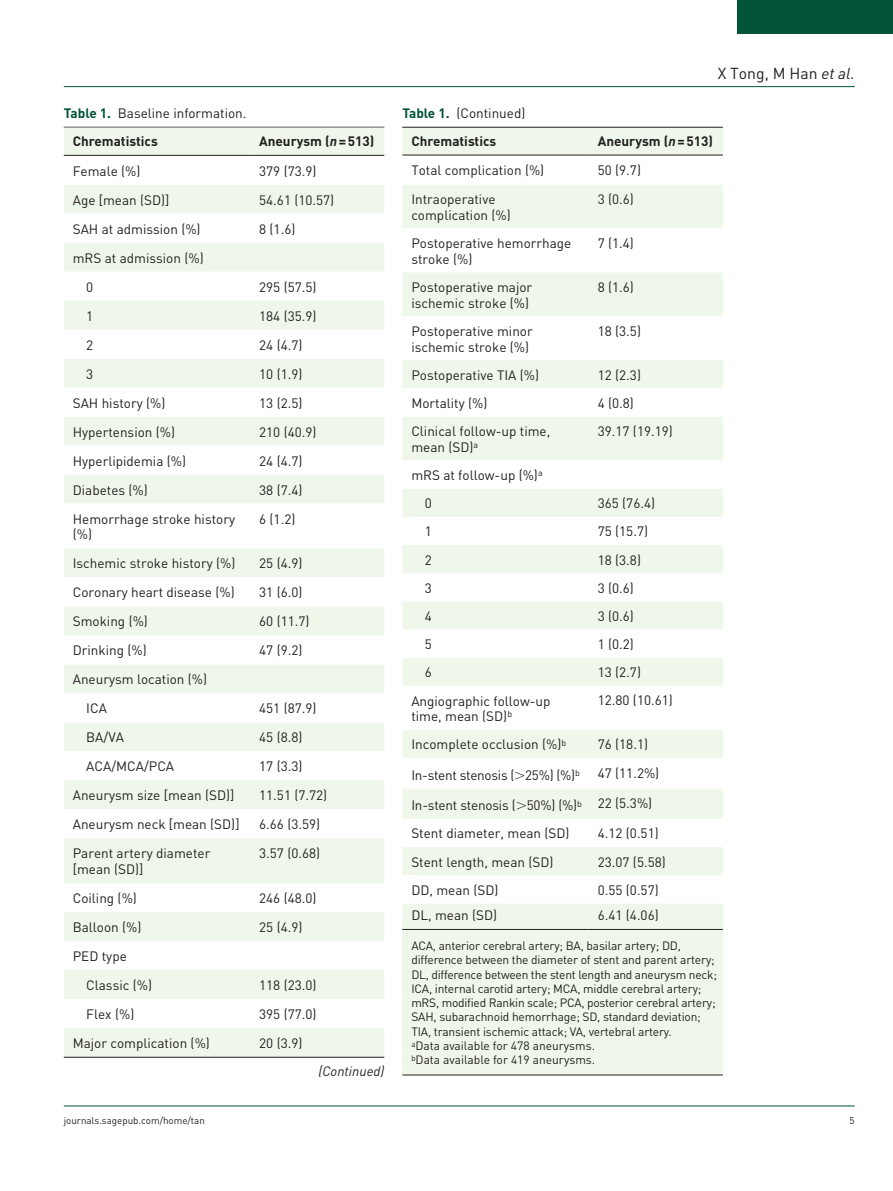
<style>
.page{position:relative;width:893px;height:1191px;background:#fff}
.page>*{position:absolute;margin:0;border:0;box-sizing:border-box;transform-origin:0 0}
.t1{font:15.75px "DIN";color:#231f20}
.t2{font:13.5px/15.8px "DIN";color:#231f20}
.t3{font:700 13.5px "DIN";color:#231f20}
.t4{font:13.5px "DIN";letter-spacing:-.02em;color:#231f20}
.t5{font:italic 13.5px "DIN";color:#231f20}
.t6{font:12px/14.2px "DIN";letter-spacing:-.015em;color:#231f20}
.t7{font:9.75px "DIN";color:#231f20}
.s1{font-weight:700;color:#015436}
.s2{font-weight:700}
.s3{font-style:italic}
</style>
<div class="page">
<hr style="left:64px;top:86px;width:791px;height:1px;background:#015436">
<hr style="left:64px;top:1105px;width:791px;height:1px;background:#015436">
<div style="left:738px;top:0;width:155px;height:34px;background:#015436"></div>
<div style="left:402px;top:921px;width:321px;height:153px;background:#eff7ea"></div>
<hr style="left:64px;top:127px;width:320px;height:1px;background:#231f20">
<div style="left:64px;top:128px;width:320px;height:928px;background:#eff7ea"></div>
<svg style="left:64px;top:156px;width:320px;height:872px"></svg>
<hr style="left:64px;top:155px;width:186px;height:1px;background:#231f20">
<hr style="left:250px;top:155px;width:134px;height:1px;background:#231f20">
<hr style="left:402px;top:1074px;width:321px;height:1px;background:#231f20">
<div style="left:402px;top:128px;width:321px;height:801px;background:#eff7ea"></div>
<svg style="left:402px;top:156px;width:321px;height:747px"></svg>
<hr style="left:402px;top:155px;width:187px;height:1px;background:#231f20">
<hr style="left:589px;top:155px;width:134px;height:1px;background:#231f20">
<hr style="left:402px;top:929px;width:187px;height:1px;background:#231f20">
<hr style="left:589px;top:929px;width:134px;height:1px;background:#231f20">
<hr style="left:402px;top:127px;width:321px;height:1px;background:#231f20">
<hr style="left:64px;top:1056px;width:320px;height:1px;background:#231f20">
<svg style="left:515px;top:771px;width:9px;height:8px"></svg>
<svg style="left:517px;top:802px;width:9px;height:8px"></svg>
<p class="t2" style="left:73px;top:98px;width:175px;line-height:28.5px;text-indent:-9px"><span class="s1">Table 1.</span> Baseline information.<br><span class="s2">Chrematistics</span></p>
<p class="t3" style="left:259px;top:133px;width:117px">Aneurysm (<span class="s3">n</span>=513)</p>
<p class="t2" style="left:73px;top:163px;width:69px">Female (%)</p>
<p class="t2" style="left:259px;top:163px;width:59px">379 (73.9)</p>
<p class="t2" style="left:73px;top:192px;width:98px">Age [mean (SD)]</p>
<p class="t2" style="left:259px;top:192px;width:77px">54.61 (10.57)</p>
<p class="t2" style="left:73px;top:221px;width:129px">SAH at admission (%)</p>
<p class="t2" style="left:259px;top:221px;width:38px">8 (1.6)</p>
<p class="t2" style="left:86px;top:243px;width:119px;line-height:29px;text-indent:-14px">mRS at admission (%)<br>0</p>
<p class="t2" style="left:259px;top:279px;width:59px">295 (57.5)</p>
<p class="t2" style="left:86px;top:308px;width:9px">1</p>
<p class="t2" style="left:259px;top:308px;width:59px">184 (35.9)</p>
<p class="t2" style="left:86px;top:337px;width:9px">2</p>
<p class="t2" style="left:259px;top:337px;width:45px">24 (4.7)</p>
<p class="t2" style="left:86px;top:366px;width:9px">3</p>
<p class="t2" style="left:259px;top:366px;width:45px">10 (1.9)</p>
<p class="t2" style="left:73px;top:395px;width:94px">SAH history (%)</p>
<p class="t2" style="left:259px;top:395px;width:45px">13 (2.5)</p>
<p class="t2" style="left:73px;top:424px;width:104px">Hypertension (%)</p>
<p class="t2" style="left:259px;top:424px;width:59px">210 (40.9)</p>
<p class="t2" style="left:73px;top:452px;width:115px">Hyperlipidemia (%)</p>
<p class="t2" style="left:259px;top:452px;width:45px">24 (4.7)</p>
<p class="t2" style="left:73px;top:481px;width:77px">Diabetes (%)</p>
<p class="t2" style="left:259px;top:481px;width:45px">38 (7.4)</p>
<p class="t2" style="left:73px;top:510px;width:164px">Hemorrhage stroke history (%)</p>
<p class="t2" style="left:259px;top:510px;width:38px">6 (1.2)</p>
<p class="t2" style="left:73px;top:555px;width:164px">Ischemic stroke history (%)</p>
<p class="t2" style="left:259px;top:555px;width:45px">25 (4.9)</p>
<p class="t2" style="left:73px;top:584px;width:163px">Coronary heart disease (%)</p>
<p class="t2" style="left:259px;top:584px;width:45px">31 (6.0)</p>
<p class="t2" style="left:73px;top:613px;width:77px">Smoking (%)</p>
<p class="t2" style="left:259px;top:613px;width:52px">60 (11.7)</p>
<p class="t2" style="left:73px;top:642px;width:75px">Drinking (%)</p>
<p class="t2" style="left:259px;top:642px;width:45px">47 (9.2)</p>
<p class="t2" style="left:86px;top:665px;width:122px;line-height:29px;text-indent:-14px">Aneurysm location (%)<br>ICA</p>
<p class="t2" style="left:259px;top:700px;width:59px">451 (87.9)</p>
<p class="t2" style="left:86px;top:729px;width:39px">BA/VA</p>
<p class="t2" style="left:259px;top:729px;width:45px">45 (8.8)</p>
<p class="t2" style="left:86px;top:758px;width:89px">ACA/MCA/PCA</p>
<p class="t2" style="left:259px;top:758px;width:45px">17 (3.3)</p>
<p class="t2" style="left:73px;top:787px;width:163px">Aneurysm size [mean (SD)]</p>
<p class="t2" style="left:259px;top:787px;width:70px">11.51 (7.72)</p>
<p class="t2" style="left:73px;top:816px;width:168px">Aneurysm neck [mean (SD)]</p>
<p class="t2" style="left:259px;top:816px;width:62px">6.66 (3.59)</p>
<p class="t2" style="left:73px;top:845px;width:139px">Parent artery diameter [mean (SD)]</p>
<p class="t2" style="left:259px;top:845px;width:62px">3.57 (0.68)</p>
<p class="t2" style="left:73px;top:890px;width:66px">Coiling (%)</p>
<p class="t2" style="left:259px;top:890px;width:59px">246 (48.0)</p>
<p class="t2" style="left:73px;top:919px;width:70px">Balloon (%)</p>
<p class="t2" style="left:259px;top:919px;width:45px">25 (4.9)</p>
<p class="t2" style="left:86px;top:941px;width:67px;line-height:29px;text-indent:-14px">PED type<br>Classic (%)</p>
<p class="t2" style="left:259px;top:977px;width:59px">118 (23.0)</p>
<p class="t2" style="left:86px;top:1006px;width:50px">Flex (%)</p>
<p class="t2" style="left:259px;top:1006px;width:59px">395 (77.0)</p>
<p class="t2" style="left:73px;top:1035px;width:139px">Major complication (%)</p>
<p class="t2" style="left:259px;top:1035px;width:45px">20 (3.9)</p>
<p class="t5" style="left:319px;top:1062px;width:67px">(Continued)</p>
<p class="t2" style="left:402px;top:105px;width:125px"><span class="s1">Table 1.</span> (Continued)</p>
<p class="t1" style="left:718px;top:63px;width:138px">X Tong, M Han <span class="s3">et al.</span></p>
<p class="t3" style="left:411px;top:132px;width:87px">Chrematistics</p>
<p class="t3" style="left:598px;top:132px;width:117px">Aneurysm (<span class="s3">n</span>=513)</p>
<p class="t2" style="left:411px;top:162px;width:134px">Total complication (%)</p>
<p class="t2" style="left:598px;top:162px;width:45px">50 (9.7)</p>
<p class="t2" style="left:411px;top:191px;width:101px">Intraoperative complication (%)</p>
<p class="t2" style="left:598px;top:191px;width:38px">3 (0.6)</p>
<p class="t2" style="left:411px;top:235px;width:162px">Postoperative hemorrhage stroke (%)</p>
<p class="t2" style="left:598px;top:235px;width:38px">7 (1.4)</p>
<p class="t2" style="left:411px;top:279px;width:122px">Postoperative major ischemic stroke (%)</p>
<p class="t2" style="left:598px;top:279px;width:38px">8 (1.6)</p>
<p class="t2" style="left:411px;top:323px;width:123px">Postoperative minor ischemic stroke (%)</p>
<p class="t2" style="left:598px;top:323px;width:45px">18 (3.5)</p>
<p class="t2" style="left:411px;top:367px;width:129px">Postoperative TIA (%)</p>
<p class="t2" style="left:598px;top:367px;width:45px">12 (2.3)</p>
<p class="t2" style="left:411px;top:395px;width:78px">Mortality (%)</p>
<p class="t2" style="left:598px;top:395px;width:38px">4 (0.8)</p>
<p class="t2" style="left:411px;top:423px;width:140px">Clinical follow-up time, mean (SD)<sup>a</sup></p>
<p class="t2" style="left:598px;top:423px;width:77px">39.17 (19.19)</p>
<p class="t2" style="left:425px;top:461px;width:119px;line-height:28.2px;text-indent:-14px">mRS at follow-up (%)<sup>a<br></sup>0</p>
<p class="t2" style="left:598px;top:495px;width:59px">365 (76.4)</p>
<p class="t2" style="left:425px;top:523px;width:9px">1</p>
<p class="t2" style="left:598px;top:523px;width:52px">75 (15.7)</p>
<p class="t2" style="left:425px;top:551px;width:9px">2</p>
<p class="t2" style="left:598px;top:551px;width:45px">18 (3.8)</p>
<p class="t2" style="left:425px;top:580px;width:9px">3</p>
<p class="t2" style="left:598px;top:580px;width:38px">3 (0.6)</p>
<p class="t2" style="left:425px;top:608px;width:9px">4</p>
<p class="t2" style="left:598px;top:608px;width:38px">3 (0.6)</p>
<p class="t2" style="left:425px;top:636px;width:9px">5</p>
<p class="t2" style="left:598px;top:636px;width:38px">1 (0.2)</p>
<p class="t2" style="left:425px;top:664px;width:9px">6</p>
<p class="t2" style="left:598px;top:664px;width:45px">13 (2.7)</p>
<p class="t2" style="left:411px;top:692px;width:141px">Angiographic follow-up time, mean (SD)<sup>b</sup></p>
<p class="t2" style="left:598px;top:692px;width:77px">12.80 (10.61)</p>
<p class="t2" style="left:411px;top:736px;width:156px">Incomplete occlusion (%)<sup>b</sup></p>
<p class="t2" style="left:598px;top:736px;width:52px">76 (18.1)</p>
<p class="t4" style="left:411px;top:766px;width:170px">In-stent stenosis ( 25%) (%)<sup>b</sup></p>
<p class="t2" style="left:598px;top:764px;width:63px">47 (11.2%)</p>
<p class="t2" style="left:411px;top:791px;width:242px;line-height:28.2px">In-stent stenosis ( 50%) (%)<sup>b</sup> 22 (5.3%)<br>Stent diameter, mean (SD)</p>
<p class="t2" style="left:598px;top:825px;width:62px">4.12 (0.51)</p>
<p class="t2" style="left:411px;top:853px;width:144px">Stent length, mean (SD)</p>
<p class="t2" style="left:598px;top:853px;width:70px">23.07 (5.58)</p>
<p class="t2" style="left:411px;top:882px;width:89px">DD, mean (SD)</p>
<p class="t2" style="left:598px;top:882px;width:62px">0.55 (0.57)</p>
<p class="t2" style="left:411px;top:907px;width:87px">DL, mean (SD)</p>
<p class="t2" style="left:598px;top:907px;width:62px">6.41 (4.06)</p>
<p class="t6" style="left:411px;top:938px;width:307px">ACA, anterior cerebral artery; BA, basilar artery; DD, difference between the diameter of stent and parent artery; DL, difference between the stent length and aneurysm neck; ICA, internal carotid artery; MCA, middle cerebral artery; mRS, modified Rankin scale; PCA, posterior cerebral artery; SAH, subarachnoid hemorrhage; SD, standard deviation; TIA, transient ischemic attack; VA, vertebral artery.<br><sup>a</sup>Data available for 478 aneurysms.<br><sup>b</sup>Data available for 419 aneurysms.</p>
<p class="t7" style="left:64px;top:1114px;width:143px">journals.sagepub.com/home/tan</p>
<p class="t7" style="left:850px;top:1114px;width:7px">5</p>
</div>
